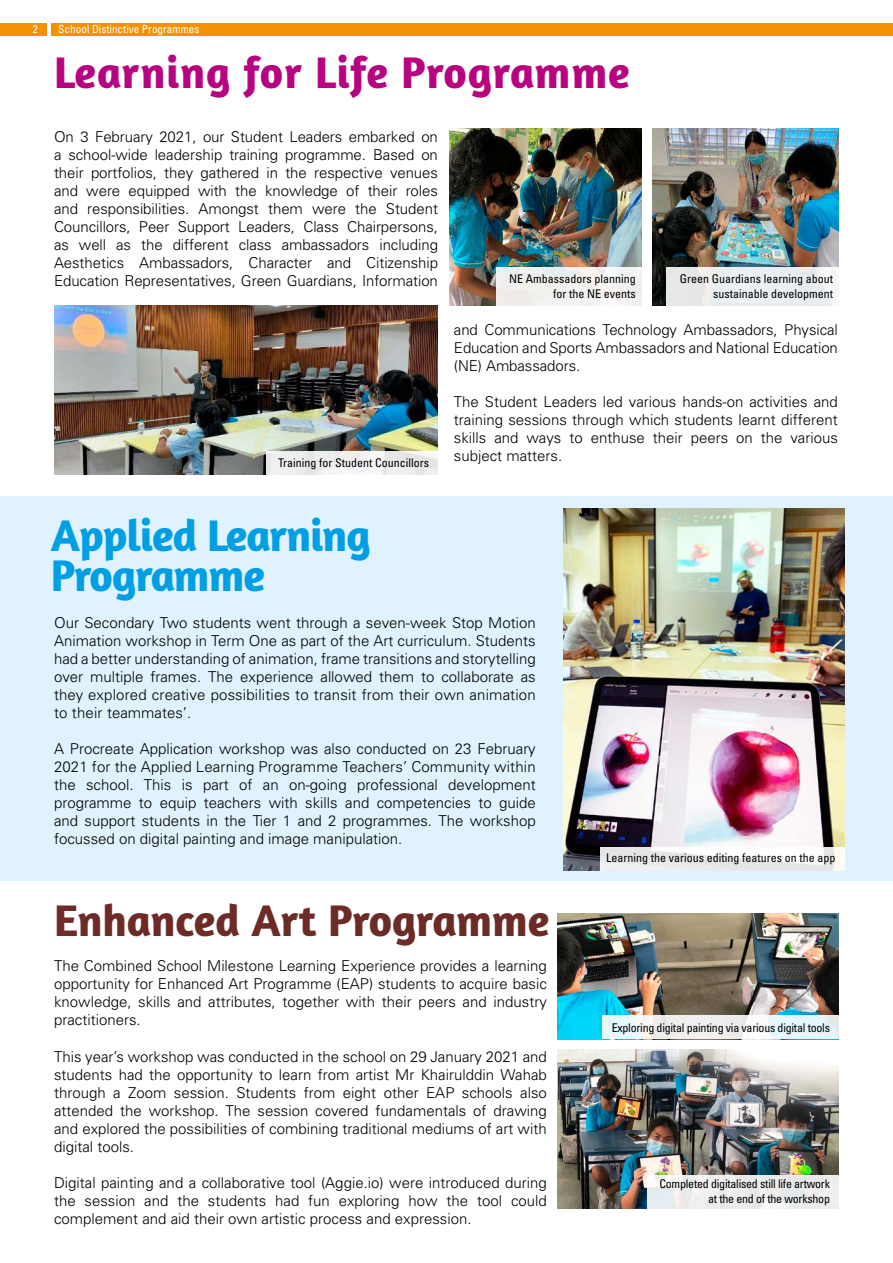
<style>
.page{position:relative;width:893px;height:1263px;background:#fff}
.page>*{position:absolute;margin:0;border:0;box-sizing:border-box;transform-origin:0 0}
.t1{font:700 45px "Amaranth";letter-spacing:.02em;color:#b7037f}
.t2{font:700 45px/40.5px "Amaranth";letter-spacing:-.02em;color:#009ee3}
.t3{font:700 45px "Amaranth";color:#6d2b28}
.t4{font:300 15px/18px "Univers";color:#000;text-align:justify}
.t5{font:condensed 12px/15px "Univers";color:#000;text-align:right}
.t6{font:condensed 12px/15px "Univers";letter-spacing:-.02em;color:#000;text-align:right}
.t7{font:condensed 11.25px "Univers";color:#fff}
</style>
<div class="page">
<div style="left:0;top:496px;width:893px;height:385px;background:#dff2fd"></div>
<div style="left:51px;top:23px;width:842px;height:13px;background:#f39100"></div>
<div style="left:0;top:23px;width:47px;height:13px;background:#f39100"></div>
<img style="left:450px;top:128px;width:192px;height:177px">
<img style="left:652px;top:128px;width:187px;height:177px">
<div style="left:496px;top:267px;width:146px;height:38px;background:#f1f1ef"></div>
<div style="left:666px;top:267px;width:173px;height:38px;background:linear-gradient(to right,#e7e9e9,#edf2f6)"></div>
<img style="left:54px;top:305px;width:384px;height:169px">
<div style="left:266px;top:451px;width:173px;height:24px;background:#edeeee"></div>
<img style="left:563px;top:508px;width:281px;height:363px">
<svg style="left:600px;top:847px;width:244px;height:24px;background:#efefef"></svg>
<img style="left:558px;top:914px;width:281px;height:125px">
<img style="left:558px;top:1049px;width:281px;height:160px">
<svg style="left:602px;top:1015px;width:237px;height:24px"></svg>
<div style="left:647px;top:1175px;width:192px;height:34px;background:#ededed"></div>
<p class="t7" style="left:33px;top:22px;width:6px">2</p>
<p class="t7" style="left:58px;top:22px;width:143px">School Distinctive Programmes</p>
<h1 class="t1" style="left:54px;top:44px;width:577px">Learning for Life Programme</h1>
<p class="t4" style="left:54px;top:128px;width:385px">On 3 February 2021, our Student Leaders embarked on a school-wide leadership training programme. Based on their portfolios, they gathered in the respective venues and were equipped with the knowledge of their roles and responsibilities. Amongst them were the Student Councillors, Peer Support Leaders, Class Chairpersons, as well as the different class ambassadors including Aesthetics Ambassadors, Character and Citizenship Education Representatives, Green Guardians, Information</p>
<p class="t5" style="left:278px;top:455px;width:153px">Training for Student Councillors</p>
<p class="t5" style="left:509px;top:271px;width:128px">NE Ambassadors planning for the NE events</p>
<p class="t5" style="left:680px;top:271px;width:155px">Green Guardians learning about sustainable development</p>
<p class="t4" style="left:454px;top:320px;width:385px">and Communications Technology Ambassadors, Physical Education and Sports Ambassadors and National Education (NE) Ambassadors.</p>
<p class="t4" style="left:454px;top:392px;width:385px">The Student Leaders led various hands-on activities and training sessions through which students learnt different skills and ways to enthuse their peers on the various subject matters.</p>
<h1 class="t2" style="left:51px;top:514px;width:321px">Applied Learning<br>Programme</h1>
<p class="t4" style="left:54px;top:614px;width:483px">Our Secondary Two students went through a seven-week Stop Motion Animation workshop in Term One as part of the Art curriculum. Students had a better understanding of animation, frame transitions and storytelling over multiple frames. The experience allowed them to collaborate as they explored creative possibilities to transit from their own animation to their teammates’.</p>
<p class="t4" style="left:54px;top:740px;width:483px">A Procreate Application workshop was also conducted on 23 February 2021 for the Applied Learning Programme Teachers’ Community within the school. This is part of an on-going professional development programme to equip teachers with skills and competencies to guide and support students in the Tier 1 and 2 programmes. The workshop focussed on digital painting and image manipulation.</p>
<h1 class="t3" style="left:54px;top:892px;width:497px">Enhanced Art Programme</h1>
<p class="t4" style="left:54px;top:957px;width:494px">The Combined School Milestone Learning Experience provides a learning opportunity for Enhanced Art Programme (EAP) students to acquire basic knowledge, skills and attributes, together with their peers and industry practitioners.</p>
<p class="t4" style="left:54px;top:1047px;width:494px">This year’s workshop was conducted in the school on 29 January 2021 and students had the opportunity to learn from artist Mr Khairulddin Wahab through a Zoom session. Students from eight other EAP schools also attended the workshop. The session covered fundamentals of drawing and explored the possibilities of combining traditional mediums of art with digital tools.</p>
<p class="t4" style="left:54px;top:1173px;width:494px">Digital painting and a collaborative tool (Aggie.io) were introduced during the session and the students had fun exploring how the tool could complement and aid their own artistic process and expression.</p>
<p class="t5" style="left:606px;top:850px;width:231px">Learning the various editing features on the app</p>
<p class="t6" style="left:612px;top:1020px;width:220px">Exploring digital painting via various digital tools</p>
<p class="t6" style="left:659px;top:1176px;width:172px">Completed digitalised still life artwork at the end of the workshop</p>
</div>
